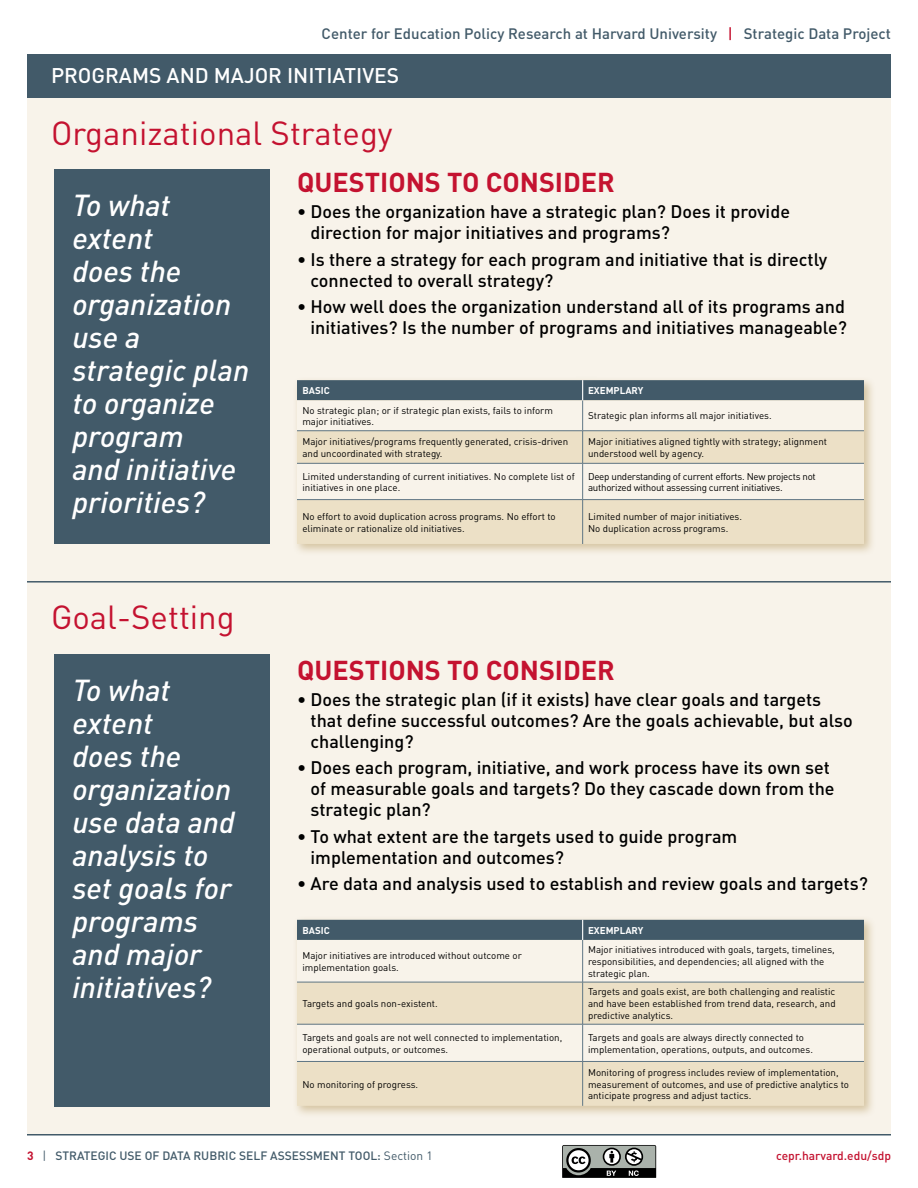
<style>
.page{position:relative;width:918px;height:1188px;background:#fff}
.page>*{position:absolute;margin:0;border:0;box-sizing:border-box;transform-origin:0 0}
.t1{font:33px "DIN";color:#c41230}
.t2{font:italic 500 30px/33px "DIN";color:#fff}
.t3{font:700 27px "DIN";color:#c41230}
.t4{font:500 21px "DIN";color:#fff}
.t5{font:500 18px/21px "DIN";color:#000}
.t6{font:500 15px "DIN";color:#425a69}
.t7{font:500 12px "DIN";color:#425a69}
.t8{font:500 12px "DIN";color:#c41230}
.t9{font:9.75px/11.7px "DIN";color:#000}
.t10{font:9.75px/11.7px "DIN";letter-spacing:-.025em;color:#000}
.t11{font:700 9.75px "DIN";color:#fff}
.s1{color:#c41230}
.s2{font-weight:700;color:#c41230}
.s3{font-weight:400}
</style>
<div class="page">
<svg style="left:562px;top:1145px;width:95px;height:33px;background:#727673"></svg>
<div style="left:27px;top:59px;width:864px;height:1076px;background:#f8f3ea"></div>
<div style="left:27px;top:54px;width:864px;height:43px;background:#425a69"></div>
<hr style="left:27px;top:1134px;width:864px;height:2px;background:#425a69">
<hr style="left:27px;top:581px;width:864px;height:2px;background:#425a69">
<div style="left:54px;top:170px;width:216px;height:374px;background:#425a69"></div>
<div style="left:54px;top:655px;width:216px;height:452px;background:#425a69"></div>
<div style="left:292px;top:376px;width:584px;height:180px;background:#b4975a;opacity:.5"></div>
<svg style="left:297px;top:400px;width:567px;height:30px"></svg>
<svg style="left:297px;top:431px;width:567px;height:113px;fill:#ece0c6"></svg>
<hr style="left:582px;top:400px;width:1px;height:31px;background:#5f7685">
<hr style="left:297px;top:430px;width:286px;height:1px;background:#5f7685">
<hr style="left:583px;top:430px;width:281px;height:1px;background:#5f7685">
<hr style="left:582px;top:431px;width:1px;height:32px;background:#5f7685">
<hr style="left:297px;top:463px;width:286px;height:1px;background:#5f7685">
<hr style="left:583px;top:463px;width:281px;height:1px;background:#5f7685">
<hr style="left:582px;top:464px;width:1px;height:35px;background:#5f7685">
<hr style="left:297px;top:499px;width:286px;height:1px;background:#5f7685">
<hr style="left:583px;top:499px;width:281px;height:1px;background:#5f7685">
<hr style="left:582px;top:500px;width:1px;height:44px;background:#5f7685">
<div style="left:297px;top:380px;width:567px;height:20px;background:#425a69"></div>
<div style="left:292px;top:915px;width:584px;height:203px;background:#b4975a;opacity:.5"></div>
<svg style="left:297px;top:940px;width:567px;height:42px"></svg>
<svg style="left:297px;top:983px;width:567px;height:123px;fill:#ece0c6"></svg>
<hr style="left:582px;top:940px;width:1px;height:42px;background:#5f7685">
<hr style="left:297px;top:982px;width:286px;height:1px;background:#5f7685">
<hr style="left:583px;top:982px;width:281px;height:1px;background:#5f7685">
<hr style="left:582px;top:982px;width:1px;height:42px;background:#5f7685">
<hr style="left:297px;top:1024px;width:286px;height:1px;background:#5f7685">
<hr style="left:583px;top:1024px;width:281px;height:1px;background:#5f7685">
<hr style="left:582px;top:1024px;width:1px;height:37px;background:#5f7685">
<hr style="left:297px;top:1061px;width:286px;height:1px;background:#5f7685">
<hr style="left:583px;top:1061px;width:281px;height:1px;background:#5f7685">
<hr style="left:582px;top:1062px;width:1px;height:44px;background:#5f7685">
<div style="left:297px;top:920px;width:567px;height:20px;background:#425a69"></div>
<h3 class="t6" style="left:322px;top:24px;width:571px">Center for Education Policy Research at Harvard University <span class="s1">|</span> Strategic Data Project</h3>
<h3 class="t4" style="left:51px;top:62px;width:350px">PROGRAMS AND MAJOR INITIATIVES</h3>
<h1 class="t1" style="left:51px;top:113px;width:343px">Organizational Strategy</h1>
<h2 class="t2" style="left:72px;top:188px;width:178px">To what extent<br>does the organization use a strategic plan to organize program<br>and initiative priorities?</h2>
<h1 class="t1" style="left:51px;top:597px;width:185px">Goal-Setting</h1>
<h2 class="t2" style="left:72px;top:673px;width:164px">To what extent<br>does the organization use data and analysis to set goals for programs and major initiatives?</h2>
<h3 class="t3" style="left:297px;top:165px;width:319px">QUESTIONS TO CONSIDER</h3>
<h3 class="t5" style="left:311px;top:201px;width:481px;text-indent:-14px">• Does the organization have a strategic plan? Does it provide direction for major initiatives and programs?</h3>
<h3 class="t5" style="left:311px;top:248px;width:518px;text-indent:-14px">• Is there a strategy for each program and initiative that is directly connected to overall strategy?</h3>
<h3 class="t5" style="left:297px;top:296px;width:551px;text-align:right">• How well does the organization understand all of its programs and initiatives? Is the number of programs and initiatives manageable?</h3>
<p class="t11" style="left:302px;top:384px;width:29px">BASIC</p>
<p class="t11" style="left:588px;top:384px;width:57px">EXEMPLARY</p>
<p class="t9" style="left:302px;top:404px;width:252px">No strategic plan; or if strategic plan exists, fails to inform major initiatives.</p>
<p class="t9" style="left:588px;top:410px;width:185px">Strategic plan informs all major initiatives.</p>
<p class="t9" style="left:302px;top:436px;width:267px">Major initiatives/programs frequently generated, crisis-driven and uncoordinated with strategy.</p>
<p class="t9" style="left:588px;top:436px;width:241px">Major initiatives aligned tightly with strategy; alignment understood well by agency.</p>
<p class="t9" style="left:302px;top:470px;width:274px">Limited understanding of current initiatives. No complete list of initiatives in one place.</p>
<p class="t10" style="left:588px;top:470px;width:229px">Deep understanding of current efforts. New projects not authorized without assessing current initiatives.</p>
<p class="t9" style="left:302px;top:510px;width:255px">No effort to avoid duplication across programs. No effort to eliminate or rationalize old initiatives.</p>
<p class="t9" style="left:588px;top:510px;width:156px">Limited number of major initiatives.<br>No duplication across programs.</p>
<h3 class="t3" style="left:297px;top:652px;width:319px">QUESTIONS TO CONSIDER</h3>
<h3 class="t5" style="left:311px;top:688px;width:544px;text-indent:-14px">• Does the strategic plan (if it exists) have clear goals and targets that define successful outcomes? Are the goals achievable, but also challenging?</h3>
<h3 class="t5" style="left:311px;top:757px;width:526px;text-indent:-14px">• Does each program, initiative, and work process have its own set of measurable goals and targets? Do they cascade down from the strategic plan?</h3>
<h3 class="t5" style="left:311px;top:825px;width:428px;text-indent:-14px">• To what extent are the targets used to guide program implementation and outcomes?</h3>
<h3 class="t5" style="left:297px;top:873px;width:572px">• Are data and analysis used to establish and review goals and targets?</h3>
<p class="t11" style="left:302px;top:924px;width:29px">BASIC</p>
<p class="t11" style="left:588px;top:924px;width:57px">EXEMPLARY</p>
<p class="t9" style="left:302px;top:950px;width:221px">Major initiatives are introduced without outcome or implementation goals.</p>
<p class="t9" style="left:588px;top:944px;width:248px">Major initiatives introduced with goals, targets, timelines, responsibilities, and dependencies; all aligned with the strategic plan.</p>
<p class="t9" style="left:302px;top:998px;width:137px">Targets and goals non-existent.</p>
<p class="t9" style="left:588px;top:986px;width:249px;text-align:justify">Targets and goals exist, are both challenging and realistic and have been established from trend data, research, and predictive analytics.</p>
<p class="t9" style="left:302px;top:1031px;width:261px">Targets and goals are not well connected to implementation, operational outputs, or outcomes.</p>
<p class="t9" style="left:588px;top:1031px;width:226px">Targets and goals are always directly connected to implementation, operations, outputs, and outcomes.</p>
<p class="t9" style="left:302px;top:1078px;width:117px">No monitoring of progress.</p>
<p class="t9" style="left:588px;top:1066px;width:262px">Monitoring of progress includes review of implementation, measurement of outcomes, and use of predictive analytics to anticipate progress and adjust tactics.</p>
<p class="t7" style="left:27px;top:1148px;width:407px"><span class="s2">3</span> <span class="s3">|</span> STRATEGIC USE OF DATA RUBRIC SELF ASSESSMENT TOOL: <span class="s3">Section 1</span></p>
<p class="t8" style="left:776px;top:1148px;width:116px">cepr.harvard.edu/sdp</p>
</div>
